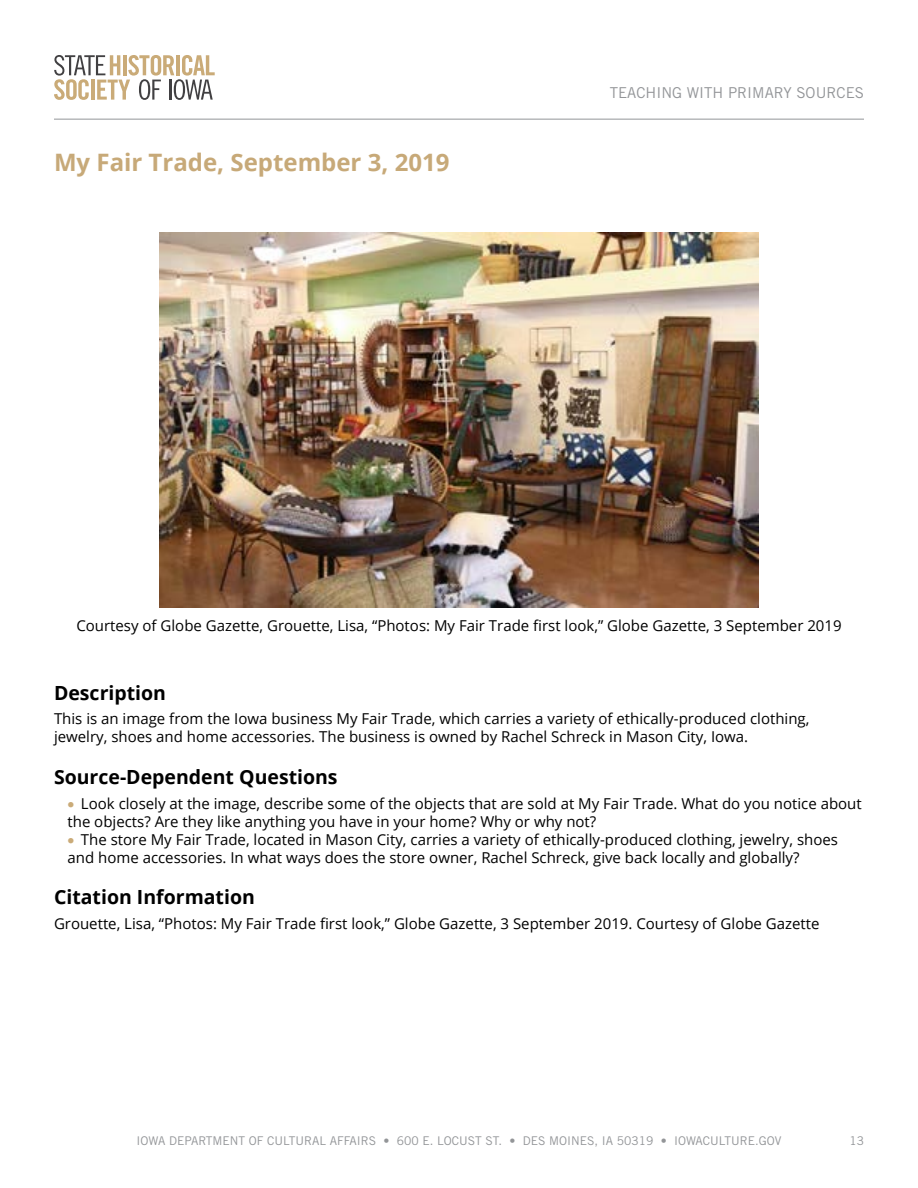
<style>
.page{position:relative;width:918px;height:1188px;background:#fff}
.page>*{position:absolute;margin:0;border:0;box-sizing:border-box;transform-origin:0 0}
.t1{font:700 24px "Open Sans";color:#c7a978}
.t2{font:700 19.5px "Open Sans";color:#000}
.t3{font:15px/18px "Open Sans";color:#000}
.t4{font:15px "Trade Gothic LT Std";color:#939598}
.t5{font:12px "Trade Gothic LT Std";color:#939598}
.s1{color:#caab78}
</style>
<div class="page">
<hr style="left:54px;top:119px;width:810px;height:1px;background:#939598">
<svg style="left:54px;top:55px;width:161px;height:45px"></svg>
<img style="left:159px;top:232px;width:600px;height:376px">
<h1 class="t1" style="left:54px;top:145px;width:397px">My Fair Trade, September 3, 2019</h1>
<p class="t4" style="left:610px;top:83px;width:256px">TEACHING WITH PRIMARY SOURCES</p>
<p class="t3" style="left:76px;top:616px;width:767px">Courtesy of Globe Gazette, Grouette, Lisa, “Photos: My Fair Trade first look,” Globe Gazette, 3 September 2019</p>
<h2 class="t2" style="left:54px;top:679px;width:114px">Description</h2>
<p class="t3" style="left:54px;top:710px;width:757px">This is an image from the Iowa business My Fair Trade, which carries a variety of ethically-produced clothing, jewelry, shoes and home accessories. The business is owned by Rachel Schreck in Mason City, Iowa.</p>
<h2 class="t2" style="left:54px;top:763px;width:285px">Source-Dependent Questions</h2>
<p class="t3" style="left:67px;top:794px;width:796px"><span class="s1">•</span> Look closely at the image, describe some of the objects that are sold at My Fair Trade. What do you notice about the objects? Are they like anything you have in your home? Why or why not?</p>
<p class="t3" style="left:67px;top:830px;width:772px"><span class="s1">•</span> The store My Fair Trade, located in Mason City, carries a variety of ethically-produced clothing, jewelry, shoes and home accessories. In what ways does the store owner, Rachel Schreck, give back locally and globally?</p>
<h2 class="t2" style="left:54px;top:883px;width:202px">Citation Information</h2>
<p class="t3" style="left:54px;top:914px;width:767px">Grouette, Lisa, “Photos: My Fair Trade first look,” Globe Gazette, 3 September 2019. Courtesy of Globe Gazette</p>
<p class="t5" style="left:137px;top:1133px;width:646px">IOWA DEPARTMENT OF CULTURAL AFFAIRS • 600 E. LOCUST ST. • DES MOINES, IA 50319 • IOWACULTURE.GOV</p>
<p class="t5" style="left:849px;top:1133px;width:16px">13</p>
</div>
